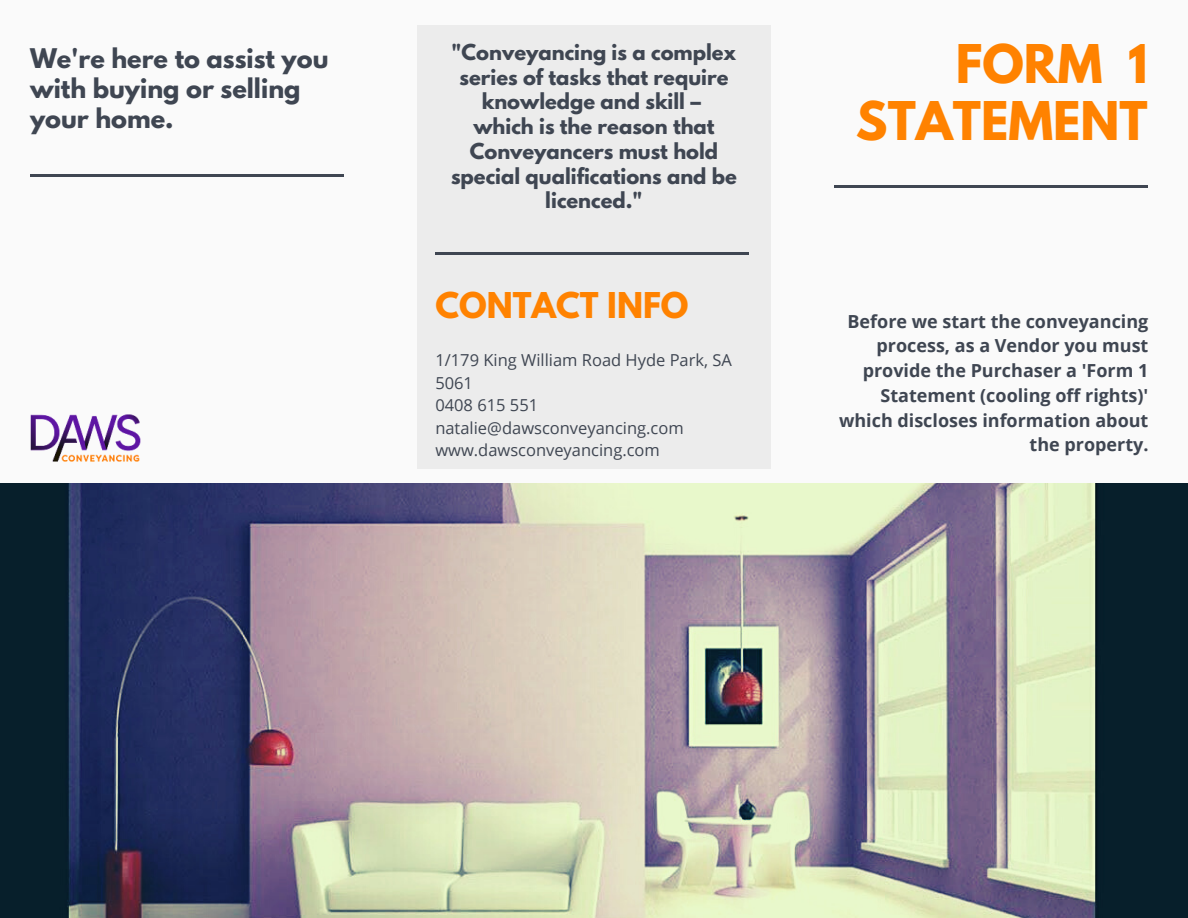
<style>
.page{position:relative;width:1188px;height:918px;background:#fafafa}
.page>*{position:absolute;margin:0;border:0;box-sizing:border-box;transform-origin:0 0}
.t1{font:700 47.25px/56.2px "League Spartan";color:#ff8200;text-align:right}
.t2{font:700 31.5px "League Spartan";color:#ff8200}
.t3{font:700 24px/30.3px "League Spartan";color:#3f4652}
.t4{font:700 19.5px/24.8px "League Spartan";color:#3f4652;text-align:center}
.t5{font:700 18px/24.8px "Open Sans";color:#3f4652;text-align:right}
.t6{font:16.5px/22.5px "Open Sans";color:#3f4652}
</style>
<div class="page">
<div style="left:417px;top:25px;width:353px;height:444px;background:#ececec"></div>
<hr style="left:834px;top:185px;width:314px;height:3px;background:#3f4652">
<hr style="left:435px;top:252px;width:314px;height:2px;background:#3f4652">
<img style="left:0;top:484px;width:1188px;height:434px">
<img style="left:30px;top:414px;width:111px;height:48px">
<hr style="left:30px;top:175px;width:314px;height:2px;background:#3f4652">
<h3 class="t3" style="left:30px;top:46px;width:300px">We're here to assist you with buying or selling your home.</h3>
<p class="t4" style="left:451px;top:42px;width:287px">"Conveyancing is a complex series of tasks that require knowledge and skill –<br>which is the reason that<br>Conveyancers must hold special qualifications and be licenced."</p>
<h2 class="t2" style="left:435px;top:290px;width:255px">CONTACT INFO</h2>
<p class="t6" style="left:435px;top:348px;width:298px">1/179 King William Road Hyde Park, SA<br>5061<br>0408 615 551 natalie@dawsconveyancing.com www.dawsconveyancing.com</p>
<h1 class="t1" style="left:856px;top:42px;width:293px">FORM 1<br>STATEMENT</h1>
<p class="t5" style="left:839px;top:308px;width:311px">Before we start the conveyancing process, as a Vendor you must provide the Purchaser a 'Form 1<br>Statement (cooling off rights)' which discloses information about the property.</p>
</div>
